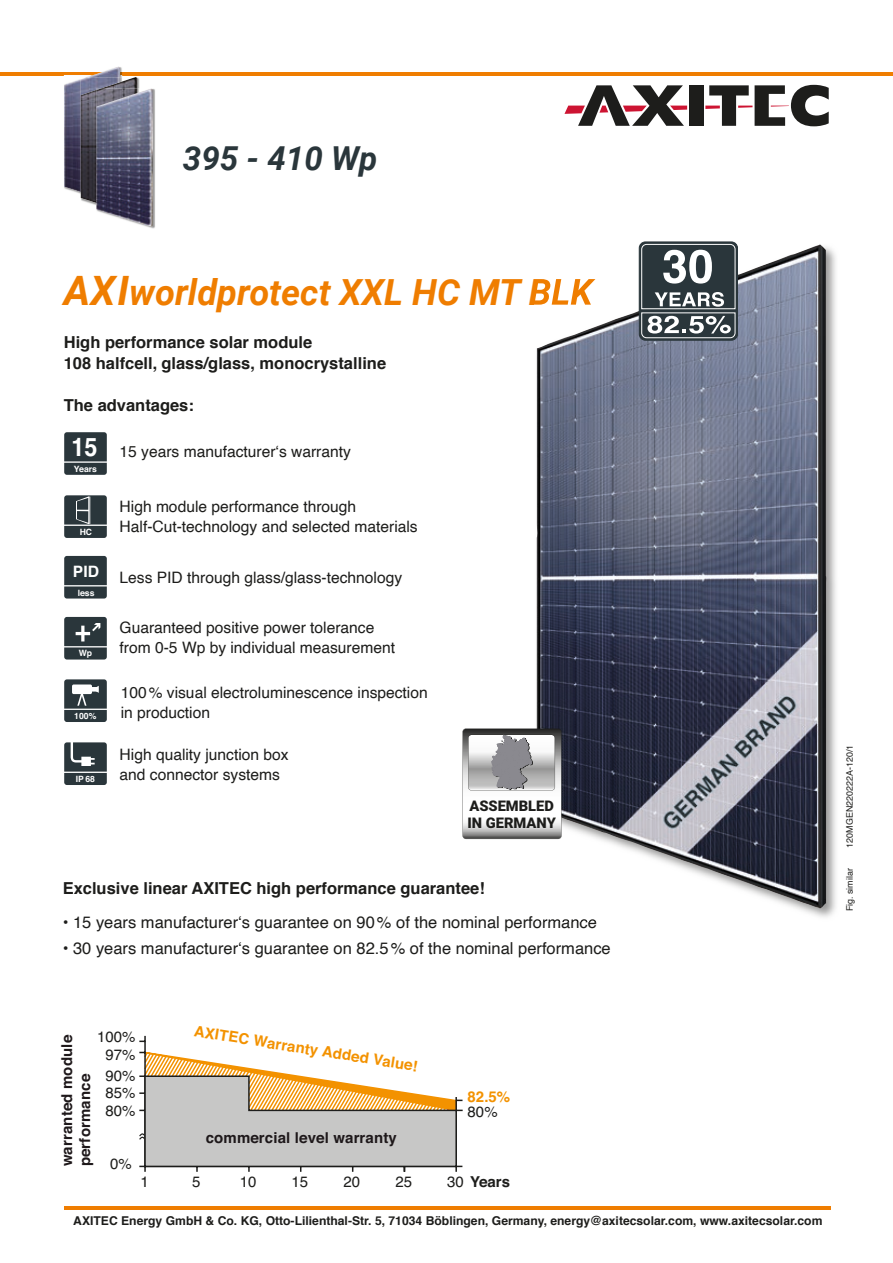
<style>
.page{position:relative;width:893px;height:1263px;background:#fff}
.page>*{position:absolute;margin:0;border:0;box-sizing:border-box;transform-origin:0 0}
.t1{font:italic 700 36px "Roboto";color:#ef7d00}
.t2{font:italic 700 33px "Roboto";color:#2a363b}
.t3{font:700 25.65px "Helvetica";color:#fff;scale:.91 1}
.t4{font:700 16.5px/21px "Helvetica";color:#1d1d1b}
.t5{font:16.5px "Helvetica";color:#1d1d1b}
.t6{font:15.75px/20.2px "Helvetica";color:#1d1d1b}
.t7{font:700 15.6px "Helvetica";color:#fff}
.t8{font:700 15px/18px "Helvetica";letter-spacing:.01em;color:#1e181a}
.t9{font:15px/17.4px "Helvetica";color:#1d1d1b;text-align:center}
.t10{font:700 15px "Helvetica";color:#f39200}
.t11{font:700 15px "Helvetica";color:#1d1d1b}
.t12{font:900 14.7px/17.5px "Roboto";color:#1d1d1b}
.t13{font:700 12.15px "Helvetica";color:#1d1d1b}
.t14{font:9px "Helvetica";color:#1d1d1b}
.t15{font:700 8.7px "Helvetica";color:#fff}
.s1{font-size:40.5px}
.s2{font-weight:400}
</style>
<div class="page">
<hr style="left:64px;top:1207px;width:767px;height:3px;background:#ef7d00">
<svg style="left:64px;top:432px;width:43px;height:43px;background:#344045"></svg>
<hr style="left:144px;top:1036px;width:2px;height:136px;background:#1d1d1b">
<svg style="left:139px;top:1051px;width:324px;height:121px"></svg>
<svg style="left:64px;top:556px;width:43px;height:42px;background:#323e43"></svg>
<hr style="left:0;top:72px;width:893px;height:3px;background:#ef7d00">
<div style="left:689px;top:85px;width:14px;height:41px;background:#1d1d1b"></div>
<svg style="left:564px;top:85px;width:123px;height:41px"></svg>
<svg style="left:705px;top:85px;width:124px;height:41px"></svg>
<svg style="left:64px;top:617px;width:43px;height:42px;background:#414b50"></svg>
<svg style="left:64px;top:679px;width:43px;height:43px;background:#525c60"></svg>
<svg style="left:64px;top:495px;width:43px;height:43px;background:#404b4f"></svg>
<svg style="left:64px;top:742px;width:43px;height:43px;background:#485256"></svg>
<img style="left:64px;top:67px;width:56px;height:125px">
<img style="left:81px;top:77px;width:56px;height:126px">
<img style="left:148px;top:89px;width:7px;height:140px">
<img style="left:96px;top:88px;width:57px;height:139px">
<img style="left:535px;top:247px;width:301px;height:670px">
<img style="left:535px;top:916px;width:61px;height:5px">
<img style="left:535px;top:278px;width:2px;height:34px">
<img style="left:537px;top:244px;width:290px;height:664px">
<div style="left:639px;top:241px;width:99px;height:100px;border:1px solid #2a363b;border-radius:6px"></div>
<svg style="left:641px;top:244px;width:95px;height:95px"></svg>
<svg style="left:462px;top:728px;width:100px;height:111px"></svg>
<h2 class="t2" style="left:183px;top:136px;width:196px">395 - 410 Wp</h2>
<h1 class="t1" style="left:64px;top:267px;width:530px"><span class="s1">AXI</span>worldprotect XXL HC MT BLK</h1>
<p class="t4" style="left:64px;top:332px;width:324px">High performance solar module<br>108 halfcell, glass/glass, monocrystalline</p>
<p class="t4" style="left:64px;top:395px;width:132px">The advantages:</p>
<h3 class="t3" style="left:72px;top:426px;width:30px">15</h3>
<p class="t15" style="left:74px;top:462px;width:25px">Years</p>
<p class="t15" style="left:80px;top:525px;width:14px">HC</p>
<p class="t7" style="left:73px;top:559px;width:28px">PID</p>
<p class="t15" style="left:78px;top:585px;width:18px">less</p>
<p class="t15" style="left:79px;top:646px;width:15px">Wp</p>
<p class="t15" style="left:74px;top:709px;width:24px">100%</p>
<p class="t15" style="left:76px;top:772px;width:21px">IP 68</p>
<p class="t6" style="left:120px;top:442px;width:233px">15 years manufacturer‘s warranty</p>
<p class="t6" style="left:120px;top:497px;width:300px">High module performance through<br>Half-Cut-technology and selected materials</p>
<p class="t6" style="left:120px;top:568px;width:284px">Less PID through glass/glass-technology</p>
<p class="t6" style="left:120px;top:618px;width:277px">Guaranteed positive power tolerance from 0-5 Wp by individual measurement</p>
<p class="t6" style="left:121px;top:683px;width:308px">100 % visual electroluminescence inspection in production</p>
<p class="t6" style="left:120px;top:744px;width:170px">High quality junction box and connector systems</p>
<p class="t12" style="left:467px;top:796px;width:90px">ASSEMBLED<br>IN GERMANY</p>
<p class="t4" style="left:63px;top:878px;width:424px">Exclusive linear AXITEC high performance guarantee!</p>
<p class="t5" style="left:63px;top:909px;width:536px">• 15 years manufacturer‘s guarantee on 90 % of the nominal performance</p>
<p class="t5" style="left:63px;top:935px;width:550px">• 30 years manufacturer‘s guarantee on 82.5 % of the nominal performance</p>
<p class="t14" style="left:843px;top:847px;width:104px;rotate:-90deg">120MGEN220222A-120/1</p>
<p class="t14" style="left:843px;top:911px;width:45px;rotate:-90deg">Fig. similar</p>
<p class="t8" style="left:58px;top:1166px;width:133px;rotate:-90deg">warranted module performance</p>
<p class="t9" style="left:97px;top:1028px;width:40px">100%<br>97%</p>
<p class="t9" style="left:105px;top:1067px;width:32px;text-align:justify">90% 85% 80%</p>
<p class="t9" style="left:110px;top:1156px;width:23px">0%</p>
<p class="t10" style="left:196px;top:1019px;width:228px;rotate:9deg">AXITEC Warranty Added Value!</p>
<p class="t8" style="left:206px;top:1129px;width:193px">commercial level warranty</p>
<p class="t10" style="left:468px;top:1084px;width:44px">82.5%</p>
<p class="t9" style="left:468px;top:1104px;width:32px">80%</p>
<p class="t9" style="left:140px;top:1173px;width:10px">1</p>
<p class="t9" style="left:192px;top:1173px;width:10px">5</p>
<p class="t9" style="left:240px;top:1173px;width:18px">10</p>
<p class="t9" style="left:291px;top:1173px;width:18px">15</p>
<p class="t9" style="left:344px;top:1173px;width:18px">20</p>
<p class="t9" style="left:395px;top:1173px;width:18px">25</p>
<p class="t11" style="left:447px;top:1169px;width:64px"><span class="s2">30</span> Years</p>
<p class="t13" style="left:73px;top:1211px;width:751px">AXITEC Energy GmbH &amp; Co. KG, Otto-Lilienthal-Str. 5, 71034 Böblingen, Germany, energy@axitecsolar.com, www.axitecsolar.com</p>
</div>
